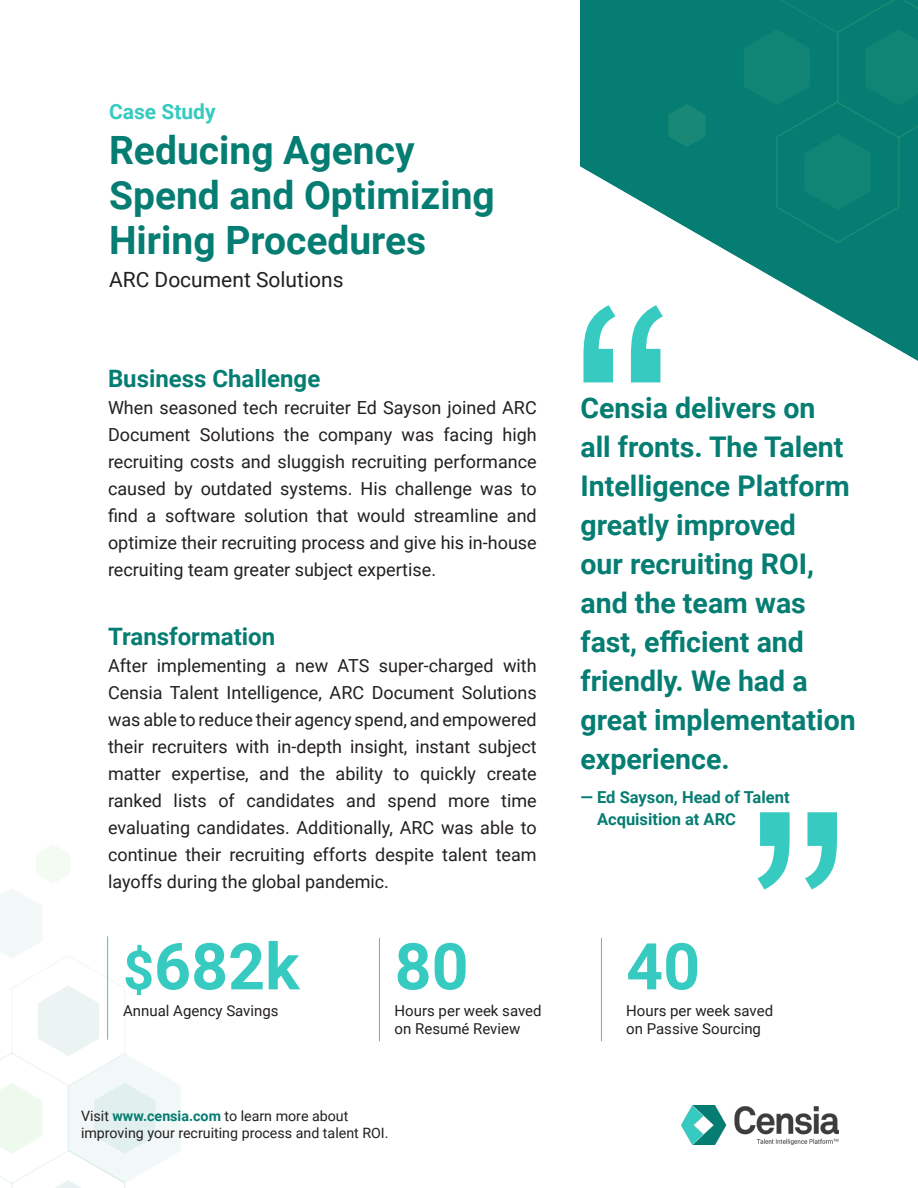
<style>
.page{position:relative;width:918px;height:1188px;background:#fff}
.page>*{position:absolute;margin:0;border:0;box-sizing:border-box;transform-origin:0 0}
.t1{font:700 64.5px "Roboto";color:#37cac1}
.t2{font:700 39px/45px "Roboto";color:#057d72}
.t3{font:700 28.5px/39px "Roboto";color:#057d72}
.t4{font:700 24px "Roboto";color:#057d72}
.t5{font:21px "Roboto";color:#231f20}
.t6{font:700 21px "Roboto";color:#37cac1}
.t7{font:18px/27px "Roboto";color:#231f20;text-align:justify}
.t8{font:700 16.5px/22.5px "Roboto";color:#057d72}
.t9{font:15px/18px "Roboto";color:#231f20}
.t10{font:14.25px/16.5px "Roboto";color:#231f20}
.s1{font-size:54px}
.s2{font-weight:700;color:#057d72}
</style>
<div class="page">
<img style="left:0;top:845px;width:181px;height:343px">
<img style="left:580px;top:0;width:338px;height:383px">
<svg style="left:583px;top:305px;width:80px;height:77px"></svg>
<svg style="left:758px;top:812px;width:79px;height:78px"></svg>
<hr style="left:107px;top:936px;width:1px;height:104px;background:#37cac1">
<hr style="left:379px;top:938px;width:1px;height:103px;background:#37cac1">
<hr style="left:601px;top:938px;width:1px;height:103px;background:#37cac1">
<img style="left:681px;top:1105px;width:157px;height:39px">
<p class="t6" style="left:109px;top:96px;width:108px">Case Study</p>
<p class="t2" style="left:109px;top:126px;width:307px">Reducing Agency</p>
<p class="t2" style="left:109px;top:171px;width:387px">Spend and Optimizing<br>Hiring Procedures</p>
<p class="t5" style="left:109px;top:264px;width:236px">ARC Document Solutions</p>
<p class="t4" style="left:108px;top:361px;width:214px">Business Challenge</p>
<p class="t7" style="left:108px;top:393px;width:430px">When seasoned tech recruiter Ed Sayson joined ARC Document Solutions the company was facing high recruiting costs and sluggish recruiting performance caused by outdated systems. His challenge was to find a software solution that would streamline and optimize their recruiting process and give his in-house recruiting team greater subject expertise.</p>
<p class="t4" style="left:108px;top:619px;width:169px">Transformation</p>
<p class="t7" style="left:108px;top:651px;width:430px">After implementing a new ATS super-charged with Censia Talent Intelligence, ARC Document Solutions was able to reduce their agency spend, and empowered their recruiters with in-depth insight, instant subject matter expertise, and the ability to quickly create ranked lists of candidates and spend more time evaluating candidates. Additionally, ARC was able to continue their recruiting efforts despite talent team layoffs during the global pandemic.</p>
<p class="t1" style="left:123px;top:921px;width:178px"><span class="s1">$</span>682k</p>
<p class="t9" style="left:123px;top:1001px;width:157px">Annual Agency Savings</p>
<p class="t1" style="left:395px;top:921px;width:76px">80</p>
<p class="t9" style="left:395px;top:1001px;width:149px">Hours per week saved on Resumé Review</p>
<p class="t10" style="left:81px;top:1108px;width:309px">Visit <span class="s2">www.censia.com</span> to learn more about improving your recruiting process and talent ROI.</p>
<p class="t3" style="left:580px;top:387px;width:277px">Censia delivers on<br>all fronts. The Talent<br>Intelligence Platform greatly improved<br>our recruiting ROI, and the team was fast, efficient and friendly. We had a great implementation experience.</p>
<p class="t8" style="left:597px;top:785px;width:194px;text-indent:-16px">— Ed Sayson, Head of Talent<br>Acquisition at ARC</p>
<p class="t1" style="left:626px;top:921px;width:76px">40</p>
<p class="t9" style="left:626px;top:1001px;width:149px">Hours per week saved on Passive Sourcing</p>
</div>
